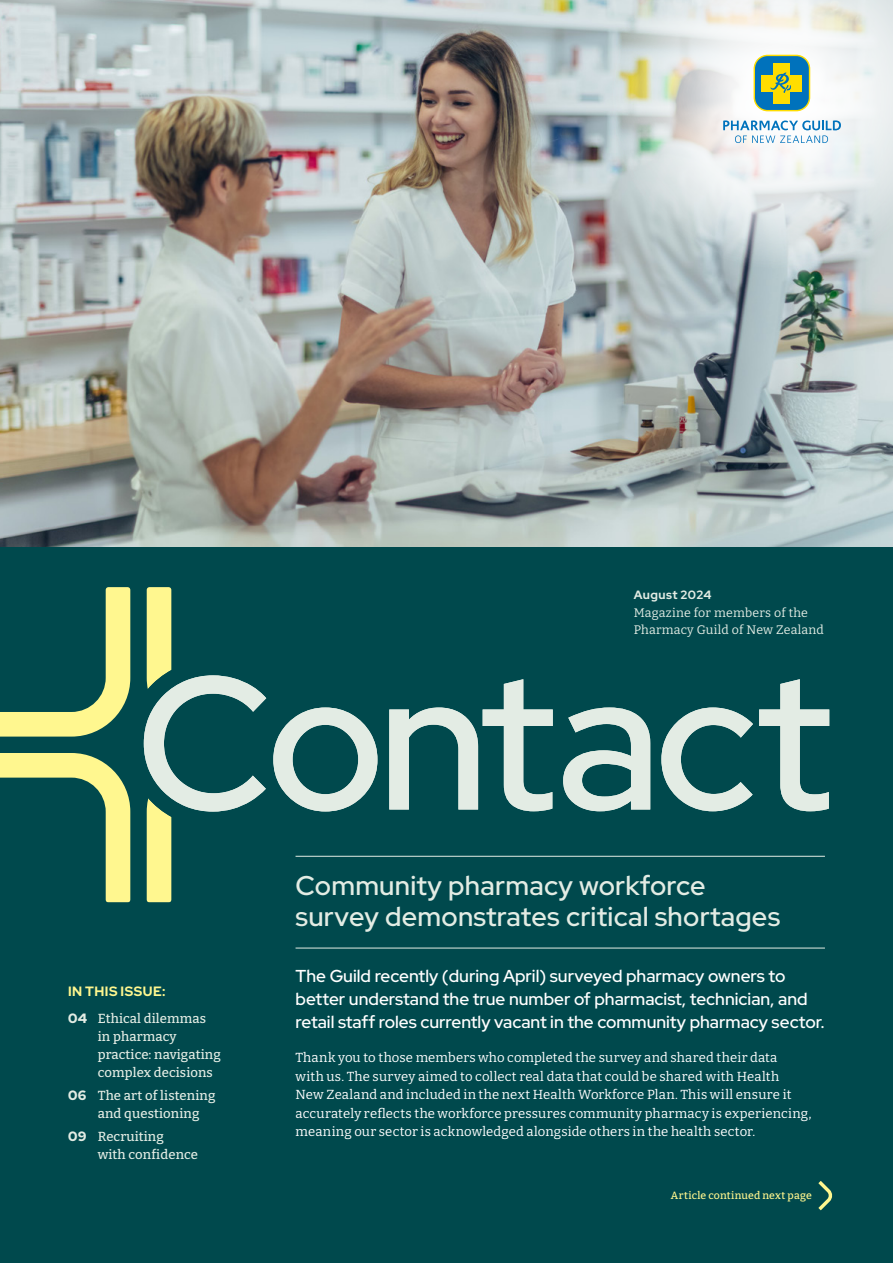
<style>
.page{position:relative;width:893px;height:1263px;background:#fff}
.page>*{position:absolute;margin:0;border:0;box-sizing:border-box;transform-origin:0 0}
.t1{font:600 196.5px "Red Hat Display";letter-spacing:-.035em;color:#e3ece4}
.Feature_Article_H1__rule{font:500 27px/31.5px "Red Hat Display";letter-spacing:.01em;color:#e3ece4}
.Intro{font:500 17.25px/23.2px "Red Hat Display";color:#fff}
.In_this_issue{font:700 13.5px "Red Hat Display";letter-spacing:.035em;color:#fff78f}
.Body{font:100 13.2px/18.3px "Bitter";letter-spacing:.015em;color:#fff}
.TOC{font:100 13.2px/18px "Bitter";letter-spacing:.01em;color:#e3ece4}
.Blurb{font:100 12.3px/16.5px "Bitter";letter-spacing:.02em;color:#e3ece4}
.Date{font:700 12px "Red Hat Display";letter-spacing:.04em;color:#e3ece4}
.t2{font:100 10.5px "Bitter";letter-spacing:.02em;color:#fff78f}
.s1{font-size:188.7px}
.s2{font-family:"Red Hat Display";font-weight:900;font-size:13.5px}
</style>
<div class="page">
<img style="left:0;top:0;width:893px;height:547px">
<div style="left:0;top:547px;width:893px;height:716px;background:#00494d"></div>
<svg style="left:147px;top:587px;width:25px;height:102px;background:#dee086"></svg>
<svg style="left:0;top:587px;width:130px;height:150px"></svg>
<svg style="left:0;top:753px;width:130px;height:149px"></svg>
<svg style="left:147px;top:798px;width:149px;height:104px"></svg>
<svg style="left:818px;top:1181px;width:15px;height:29px"></svg>
<svg style="left:589px;top:0;width:304px;height:288px"></svg>
<svg style="left:723px;top:121px;width:118px;height:22px"></svg>
<svg style="left:754px;top:55px;width:56px;height:56px;background:#6da176"></svg>
<hr style="left:296px;top:856px;width:529px;height:1px;background:#e3ece4">
<hr style="left:296px;top:948px;width:529px;height:1px;background:#e3ece4">
<p class="Date" style="left:634px;top:586px;width:79px">August 2024</p>
<p class="Blurb" style="left:634px;top:605px;width:192px">Magazine for members of the<br>Pharmacy Guild of New Zealand</p>
<h1 class="t1" style="left:136px;top:612px;width:698px"><span class="s1">C</span>ontact</h1>
<p class="In_this_issue" style="left:68px;top:982px;width:99px">IN THIS ISSUE:</p>
<p class="TOC" style="left:98px;top:1009px;width:124px;text-indent:-30px"><span class="s2">04</span> Ethical dilemmas in pharmacy practice: navigating complex decisions</p>
<p class="TOC" style="left:98px;top:1086px;width:119px;text-indent:-30px"><span class="s2">06</span> The art of listening and questioning</p>
<p class="TOC" style="left:98px;top:1127px;width:102px;text-indent:-30px"><span class="s2">09</span> Recruiting<br>with confidence</p>
<p class="Feature_Article_H1__rule" style="left:296px;top:869px;width:486px">Community pharmacy workforce survey demonstrates critical shortages</p>
<p class="Intro" style="left:296px;top:964px;width:531px">The Guild recently (during April) surveyed pharmacy owners to better understand the true number of pharmacist, technician, and retail staff roles currently vacant in the community pharmacy sector.</p>
<p class="Body" style="left:296px;top:1048px;width:517px">Thank you to those members who completed the survey and shared their data<br>with us. The survey aimed to collect real data that could be shared with Health<br>New Zealand and included in the next Health Workforce Plan. This will ensure it accurately reflects the workforce pressures community pharmacy is experiencing, meaning our sector is acknowledged alongside others in the health sector.</p>
<p class="t2" style="left:671px;top:1188px;width:142px">Article continued next page</p>
</div>
